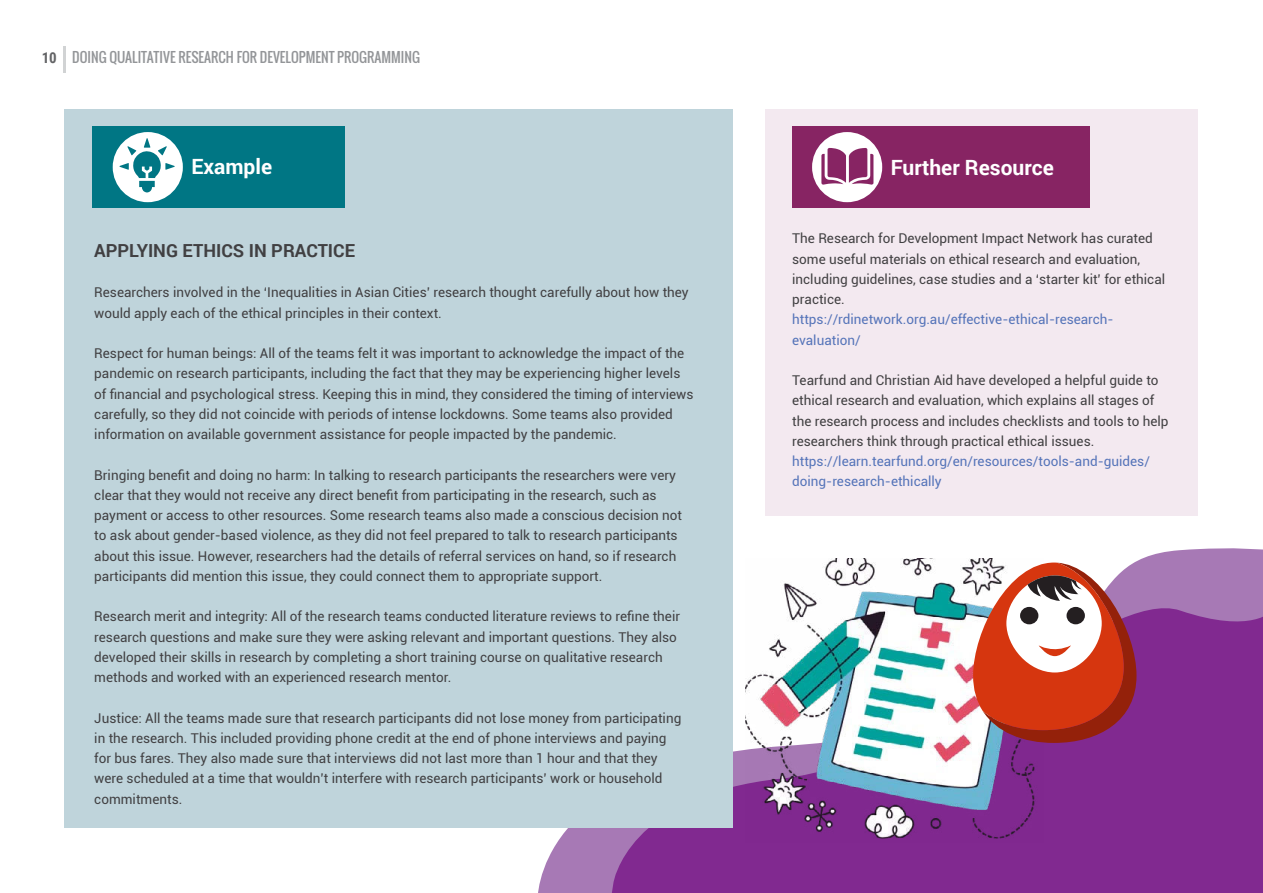
<style>
.page{position:relative;width:1263px;height:893px;background:#fff}
.page>*{position:absolute;margin:0;border:0;box-sizing:border-box;transform-origin:0 0}
.t1{font:700 21px "Roboto";color:#fff}
.t2{font:700 18px "Roboto";color:#414042}
.t3{font:13.5px/20.2px "Roboto";color:#414042}
.t4{font:13.5px/20.2px "Roboto";color:#5574b9}
.t5{font:13.5px "Oswald";color:#939598}
.s1{font-family:"Roboto Condensed";font-weight:700;font-size:15px;color:#636466}
</style>
<div class="page">
<hr style="left:63px;top:46px;width:3px;height:27px;background:#d1d3d4">
<svg style="left:538px;top:548px;width:725px;height:345px;fill:#a779b5"></svg>
<svg style="left:611px;top:586px;width:652px;height:307px;background:#863395"></svg>
<img style="left:746px;top:558px;width:298px;height:284px">
<svg style="left:973px;top:562px;width:163px;height:181px"></svg>
<div style="left:64px;top:110px;width:669px;height:718px;background:#bfd4db"></div>
<div style="left:765px;top:110px;width:433px;height:406px;background:#f3e9f0"></div>
<div style="left:93px;top:127px;width:252px;height:81px;background:#007684"></div>
<div style="left:113px;top:132px;width:70px;height:70px;background:#fff;border-radius:50%"></div>
<svg style="left:119px;top:138px;width:56px;height:54px"></svg>
<div style="left:792px;top:127px;width:297px;height:81px;background:#872463"></div>
<div style="left:812px;top:132px;width:70px;height:70px;background:#fff;border-radius:50%"></div>
<svg style="left:821px;top:148px;width:52px;height:37px"></svg>
<p class="t5" style="left:42px;top:51px;width:380px"><span class="s1">10</span> DOING QUALITATIVE RESEARCH FOR DEVELOPMENT PROGRAMMING</p>
<h1 class="t1" style="left:191px;top:157px;width:82px">Example</h1>
<h1 class="t1" style="left:891px;top:158px;width:165px">Further Resource</h1>
<h2 class="t2" style="left:94px;top:242px;width:262px">APPLYING ETHICS IN PRACTICE</h2>
<p class="t3" style="left:94px;top:283px;width:596px">Researchers involved in the ‘Inequalities in Asian Cities’ research thought carefully about how they would apply each of the ethical principles in their context.</p>
<p class="t3" style="left:94px;top:344px;width:601px">Respect for human beings: All of the teams felt it was important to acknowledge the impact of the pandemic on research participants, including the fact that they may be experiencing higher levels of financial and psychological stress. Keeping this in mind, they considered the timing of interviews carefully, so they did not coincide with periods of intense lockdowns. Some teams also provided information on available government assistance for people impacted by the pandemic.</p>
<p class="t3" style="left:94px;top:464px;width:589px">Bringing benefit and doing no harm: In talking to research participants the researchers were very clear that they would not receive any direct benefit from participating in the research, such as payment or access to other resources. Some research teams also made a conscious decision not to ask about gender-based violence, as they did not feel prepared to talk to research participants about this issue. However, researchers had the details of referral services on hand, so if research participants did mention this issue, they could connect them to appropriate support.</p>
<p class="t3" style="left:94px;top:606px;width:587px">Research merit and integrity: All of the research teams conducted literature reviews to refine their research questions and make sure they were asking relevant and important questions. They also developed their skills in research by completing a short training course on qualitative research methods and worked with an experienced research mentor.</p>
<p class="t3" style="left:94px;top:709px;width:588px">Justice: All the teams made sure that research participants did not lose money from participating in the research. This included providing phone credit at the end of phone interviews and paying for bus fares. They also made sure that interviews did not last more than 1 hour and that they were scheduled at a time that wouldn’t interfere with research participants’ work or household commitments.</p>
<p class="t3" style="left:792px;top:229px;width:374px">The Research for Development Impact Network has curated some useful materials on ethical research and evaluation, including guidelines, case studies and a ‘starter kit’ for ethical practice.</p>
<p class="t4" style="left:792px;top:310px;width:323px">https://rdinetwork.org.au/effective-ethical-research&shy;evaluation/</p>
<p class="t3" style="left:792px;top:371px;width:378px">Tearfund and Christian Aid have developed a helpful guide to ethical research and evaluation, which explains all stages of the research process and includes checklists and tools to help researchers think through practical ethical issues.</p>
<p class="t4" style="left:792px;top:452px;width:359px">https://learn.tearfund.org/en/resources/tools-and-guides/ doing-research-ethically</p>
</div>
